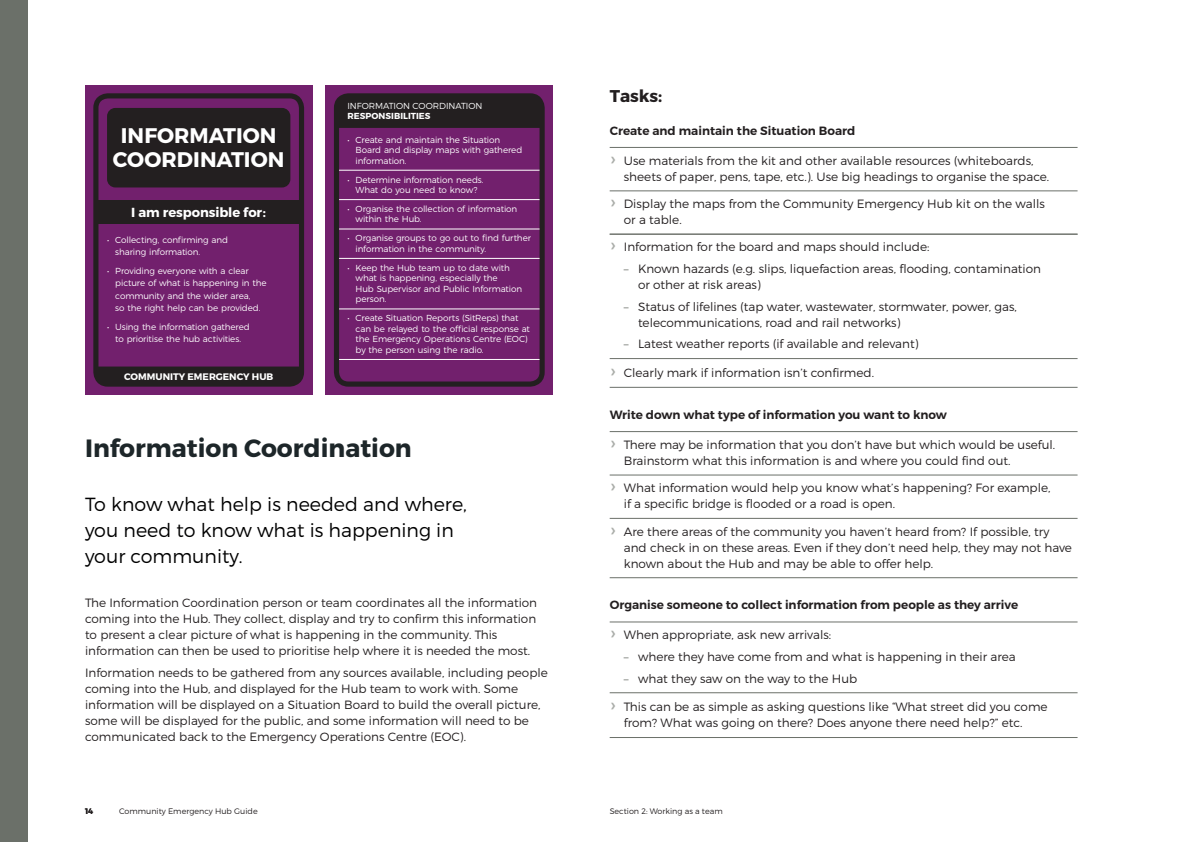
<style>
.page{position:relative;width:1191px;height:842px;background:#fff}
.page>*{position:absolute;margin:0;border:0;box-sizing:border-box;transform-origin:0 0}
.Heading_2_-_section_2{font:700 25px "Montserrat";color:#1d2629}
.t1{font:700 21.1px/24px "Montserrat";color:#fff;text-align:center}
.Intro{font:300 19px/26px "Montserrat";color:#000001}
.Heading_3{font:700 17px "Montserrat";color:#231f20}
.t2{font:700 13.1px "Montserrat";letter-spacing:-.01em;color:#fff}
.Body{font:300 12px/16px "Montserrat";color:#231f20}
.Task_Body_-_between_copy{font:600 12px "Montserrat";color:#231f20}
.Task_Body_-_before_copy{font:600 12px "Montserrat";color:#231f20}
.t3{font:700 9.5px "Montserrat";color:#fff}
.t4{font:300 8.7px/10.6px "Montserrat";letter-spacing:-.01em;color:#fff}
.t5{font:700 8.7px "Montserrat";letter-spacing:.005em;color:#fff}
.t6{font:300 8px "Montserrat";color:#231f20}
.t7{font:600 8px "Montserrat";color:#231f20}
.s1{font-weight:400;font-size:19px;color:#aaada9}
.s2{color:#6b7069}
</style>
<div class="page">
<div style="left:0;top:0;width:28px;height:842px;background:#6b7069"></div>
<hr style="left:609px;top:147px;width:468px;height:1px;background:#6b7069">
<hr style="left:609px;top:191px;width:468px;height:1px;background:#6b7069">
<hr style="left:609px;top:234px;width:468px;height:1px;background:#6b7069">
<hr style="left:609px;top:358px;width:468px;height:1px;background:#6b7069">
<hr style="left:609px;top:387px;width:468px;height:1px;background:#6b7069">
<hr style="left:609px;top:431px;width:468px;height:1px;background:#6b7069">
<hr style="left:609px;top:475px;width:468px;height:1px;background:#6b7069">
<hr style="left:609px;top:518px;width:468px;height:1px;background:#6b7069">
<hr style="left:609px;top:577px;width:468px;height:1px;background:#6b7069">
<hr style="left:609px;top:622px;width:468px;height:1px;background:#6b7069">
<hr style="left:609px;top:692px;width:468px;height:1px;background:#6b7069">
<hr style="left:609px;top:737px;width:468px;height:1px;background:#6b7069">
<div style="left:85px;top:85px;width:227px;height:310px;background:#72206d"></div>
<div style="left:99px;top:367px;width:199px;height:14px;background:#231f20"></div>
<div style="left:93px;top:93px;width:211px;height:294px;border:5px solid #231f20;border-radius:12px"></div>
<div style="left:96px;top:200px;width:206px;height:24px;background:#231f20"></div>
<div style="left:107px;top:108px;width:183px;height:79px;background:#231f20;border-radius:8px"></div>
<div style="left:326px;top:85px;width:227px;height:310px;background:#72206d"></div>
<div style="left:334px;top:93px;width:210px;height:294px;border:5px solid #231f20;border-radius:12px"></div>
<div style="left:336px;top:96px;width:206px;height:32px;background:#231f20"></div>
<hr style="left:339px;top:170px;width:200px;height:1px;background:#fff">
<hr style="left:339px;top:199px;width:200px;height:1px;background:#fff">
<hr style="left:339px;top:229px;width:200px;height:1px;background:#fff">
<hr style="left:339px;top:258px;width:200px;height:1px;background:#fff">
<hr style="left:339px;top:309px;width:200px;height:1px;background:#fff">
<hr style="left:339px;top:359px;width:200px;height:1px;background:#fff">
<h2 class="t1" style="left:113px;top:124px;width:173px">INFORMATION<br>COORDINATION</h2>
<p class="t2" style="left:131px;top:204px;width:136px">I am responsible for:</p>
<p class="t4" style="left:115px;top:233px;width:114px;line-height:12.4px;text-indent:-8px">• Collecting, confirming and sharing information.</p>
<p class="t4" style="left:115px;top:264px;width:153px;line-height:12.4px;text-indent:-8px">• Providing everyone with a clear picture of what is happening in the community and the wider area,<br>so the right help can be provided.</p>
<p class="t4" style="left:107px;top:320px;width:144px;line-height:12.4px;text-align:center">• Using the information gathered to prioritise the hub activities.</p>
<p class="t3" style="left:124px;top:370px;width:151px">COMMUNITY EMERGENCY HUB</p>
<p class="t4" style="left:347px;top:101px;width:137px">INFORMATION COORDINATION</p>
<p class="t5" style="left:347px;top:111px;width:85px">RESPONSIBILITIES</p>
<p class="t4" style="left:355px;top:134px;width:168px;text-indent:-8px">• Create and maintain the Situation<br>Board and display maps with gathered information.</p>
<p class="t4" style="left:347px;top:174px;width:138px;text-align:center">• Determine information needs.<br>What do you need to know?</p>
<p class="t4" style="left:355px;top:203px;width:163px;text-indent:-8px">• Organise the collection of information within the Hub.</p>
<p class="t4" style="left:355px;top:233px;width:177px;text-indent:-8px">• Organise groups to go out to find further information in the community.</p>
<p class="t4" style="left:355px;top:262px;width:168px;text-indent:-8px">• Keep the Hub team up to date with what is happening, especially the<br>Hub Supervisor and Public Information person.</p>
<p class="t4" style="left:355px;top:313px;width:176px;text-indent:-8px">• Create Situation Reports (SitReps) that can be relayed to the official response at the Emergency Operations Centre (EOC) by the person using the radio.</p>
<p class="Heading_2_-_section_2" style="left:85px;top:432px;width:328px">Information Coordination</p>
<p class="Intro" style="left:85px;top:491px;width:383px">To know what help is needed and where, you need to know what is happening in your community.</p>
<p class="Body" style="left:85px;top:595px;width:453px">The Information Coordination person or team coordinates all the information coming into the Hub. They collect, display and try to confirm this information to present a clear picture of what is happening in the community. This information can then be used to prioritise help where it is needed the most.</p>
<p class="Body" style="left:85px;top:664px;width:464px">Information needs to be gathered from any sources available, including people coming into the Hub, and displayed for the Hub team to work with. Some information will be displayed on a Situation Board to build the overall picture, some will be displayed for the public, and some information will need to be communicated back to the Emergency Operations Centre (EOC).</p>
<p class="Heading_3" style="left:609px;top:85px;width:54px">Tasks:</p>
<p class="Task_Body_-_before_copy" style="left:609px;top:123px;width:247px">Create and maintain the Situation Board</p>
<p class="Body" style="left:624px;top:152px;width:427px;text-indent:-14px"><span class="s1">›</span> Use materials from the kit and other available resources (whiteboards, sheets of paper, pens, tape, etc.). Use big headings to organise the space.</p>
<p class="Body" style="left:624px;top:196px;width:422px;text-indent:-14px"><span class="s1">›</span> Display the maps from the Community Emergency Hub kit on the walls or a table.</p>
<p class="Body" style="left:609px;top:239px;width:321px"><span class="s1">›</span> Information for the board and maps should include:</p>
<p class="Body" style="left:638px;top:261px;width:404px;text-indent:-14px"><span class="s2">–</span> Known hazards (e.g. slips, liquefaction areas, flooding, contamination or other at risk areas)</p>
<p class="Body" style="left:638px;top:298px;width:380px;text-indent:-14px"><span class="s2">–</span> Status of lifelines (tap water, wastewater, stormwater, power, gas, telecommunications, road and rail networks)</p>
<p class="Body" style="left:624px;top:336px;width:296px"><span class="s2">–</span> Latest weather reports (if available and relevant)</p>
<p class="Body" style="left:609px;top:365px;width:266px"><span class="s1">›</span> Clearly mark if information isn’t confirmed.</p>
<p class="Task_Body_-_between_copy" style="left:609px;top:407px;width:339px">Write down what type of information you want to know</p>
<p class="Body" style="left:624px;top:436px;width:433px;text-indent:-14px"><span class="s1">›</span> There may be information that you don’t have but which would be useful.<br>Brainstorm what this information is and where you could find out.</p>
<p class="Body" style="left:624px;top:480px;width:428px;text-indent:-14px"><span class="s1">›</span> What information would help you know what’s happening? For example, if a specific bridge is flooded or a road is open.</p>
<p class="Body" style="left:624px;top:523px;width:449px;text-indent:-14px"><span class="s1">›</span> Are there areas of the community you haven’t heard from? If possible, try and check in on these areas. Even if they don’t need help, they may not have known about the Hub and may be able to offer help.</p>
<p class="Task_Body_-_between_copy" style="left:609px;top:597px;width:410px">Organise someone to collect information from people as they arrive</p>
<p class="Body" style="left:609px;top:627px;width:223px"><span class="s1">›</span> When appropriate, ask new arrivals:</p>
<p class="Body" style="left:624px;top:648px;width:393px"><span class="s2">–</span> where they have come from and what is happening in their area</p>
<p class="Body" style="left:624px;top:670px;width:235px"><span class="s2">–</span> what they saw on the way to the Hub</p>
<p class="Body" style="left:624px;top:699px;width:425px;text-indent:-14px"><span class="s1">›</span> This can be as simple as asking questions like “What street did you come from? What was going on there? Does anyone there need help?” etc.</p>
<p class="t7" style="left:85px;top:806px;width:10px">14</p>
<p class="t6" style="left:119px;top:806px;width:140px">Community Emergency Hub Guide</p>
<p class="t6" style="left:609px;top:806px;width:115px">Section 2: Working as a team</p>
</div>
